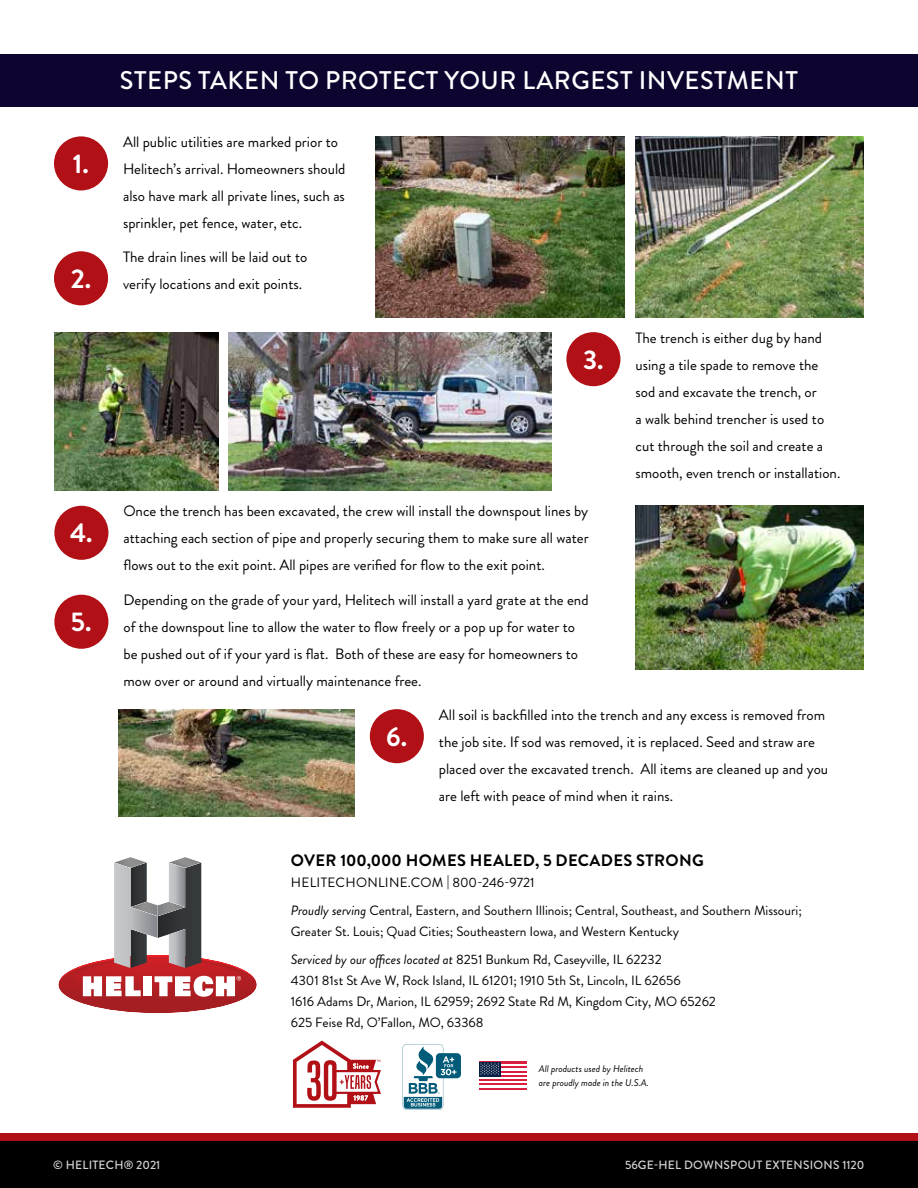
<style>
.page{position:relative;width:918px;height:1188px;background:#fff}
.page>*{position:absolute;margin:0;border:0;box-sizing:border-box;transform-origin:0 0}
.t1{font:700 27px "Brandon Grotesque";color:#fff}
.t2{font:500 25.5px "Brandon Grotesque";letter-spacing:.02em;color:#fff}
.t3{font:700 16.5px "Brandon Grotesque";letter-spacing:.02em;color:#000}
.t4{font:15px/27px "Brandon Grotesque";color:#000}
.t5{font:13.5px/27.8px "Brandon Grotesque";color:#000}
.t6{font:500 12px "Brandon Grotesque";letter-spacing:.02em;color:#d1d3d4}
.t7{font:italic 9.75px/13.5px "Brandon Grotesque";color:#000}
.s1{font-weight:700;font-size:27px;color:#fff}
.s2{font-style:italic}
</style>
<div class="page">
<svg style="left:58px;top:857px;width:199px;height:156px"></svg>
<hr style="left:479px;top:1087px;width:48px;height:2px;background:#da1e3f">
<hr style="left:479px;top:1083px;width:48px;height:2px;background:#da1e3f">
<hr style="left:479px;top:1079px;width:48px;height:2px;background:#da1e3f">
<hr style="left:479px;top:1074px;width:48px;height:3px;background:#da1e3f">
<hr style="left:479px;top:1070px;width:48px;height:2px;background:#da1e3f">
<hr style="left:479px;top:1066px;width:48px;height:2px;background:#da1e3f">
<hr style="left:479px;top:1062px;width:48px;height:2px;background:#da1e3f">
<div style="left:479px;top:1062px;width:22px;height:15px;background:#091f44"></div>
<svg style="left:480px;top:1063px;width:19px;height:12px"></svg>
<svg style="left:293px;top:1041px;width:88px;height:67px"></svg>
<svg style="left:402px;top:1044px;width:59px;height:66px"></svg>
<div style="left:0;top:1135px;width:918px;height:53px;background:#000"></div>
<div style="left:0;top:1134px;width:918px;height:7px;background:#b11116"></div>
<div style="left:54px;top:136px;width:54px;height:54px;background:#b11116;border-radius:50%"></div>
<div style="left:0;top:54px;width:918px;height:52px;background:#0d052f"></div>
<img style="left:376px;top:136px;width:249px;height:181px">
<div style="left:54px;top:251px;width:54px;height:54px;background:#b11116;border-radius:50%"></div>
<img style="left:636px;top:136px;width:228px;height:181px">
<div style="left:566px;top:332px;width:54px;height:54px;background:#b11116;border-radius:50%"></div>
<img style="left:229px;top:332px;width:322px;height:159px">
<img style="left:54px;top:332px;width:164px;height:159px">
<div style="left:54px;top:506px;width:54px;height:54px;background:#b11116;border-radius:50%"></div>
<div style="left:54px;top:595px;width:54px;height:54px;background:#b11116;border-radius:50%"></div>
<div style="left:370px;top:709px;width:54px;height:54px;background:#b11116;border-radius:50%"></div>
<img style="left:636px;top:506px;width:228px;height:163px">
<img style="left:119px;top:709px;width:236px;height:107px">
<h1 class="t1" style="left:73px;top:154px;width:17px">1.</h1>
<h2 class="t2" style="left:120px;top:67px;width:679px">STEPS TAKEN TO PROTECT YOUR LARGEST INVESTMENT</h2>
<p class="t4" style="left:123px;top:129px;width:224px">All public utilities are marked prior to Helitech’s arrival. Homeowners should also have mark all private lines, such as sprinkler, pet fence, water, etc.</p>
<p class="t4" style="left:123px;top:244px;width:186px">The drain lines will be laid out to</p>
<p class="t4" style="left:71px;top:271px;width:233px"><span class="s1">2.</span> verify locations and exit points.</p>
<h1 class="t1" style="left:583px;top:349px;width:22px">3.</h1>
<h1 class="t1" style="left:70px;top:523px;width:24px">4.</h1>
<h1 class="t1" style="left:71px;top:612px;width:22px">5.</h1>
<p class="t4" style="left:123px;top:498px;width:467px;text-align:justify">Once the trench has been excavated, the crew will install the downspout lines by attaching each section of pipe and properly securing them to make sure all water flows out to the exit point. All pipes are verified for flow to the exit point.</p>
<p class="t4" style="left:123px;top:587px;width:467px">Depending on the grade of your yard, Helitech will install a yard grate at the end of the downspout line to allow the water to flow freely or a pop up for water to be pushed out of if your yard is flat. Both of these are easy for homeowners to mow over or around and virtually maintenance free.</p>
<p class="t4" style="left:635px;top:325px;width:206px">The trench is either dug by hand using a tile spade to remove the sod and excavate the trench, or<br>a walk behind trencher is used to cut through the soil and create a smooth, even trench or installation.</p>
<h1 class="t1" style="left:386px;top:726px;width:22px">6.</h1>
<p class="t4" style="left:439px;top:702px;width:391px">All soil is backfilled into the trench and any excess is removed from the job site. If sod was removed, it is replaced. Seed and straw are placed over the excavated trench. All items are cleaned up and you are left with peace of mind when it rains.</p>
<p class="t3" style="left:291px;top:854px;width:415px">OVER 100,000 HOMES HEALED, 5 DECADES STRONG</p>
<p class="t5" style="left:291px;top:869px;width:513px">HELITECHONLINE.COM | 800-246-9721<br><span class="s2">Proudly serving</span> Central, Eastern, and Southern Illinois; Central, Southeast, and Southern Missouri;</p>
<p class="t5" style="left:291px;top:918px;width:390px">Greater St. Louis; Quad Cities; Southeastern Iowa, and Western Kentucky<br><span class="s2">Serviced by our offices located at</span> 8251 Bunkum Rd, Caseyville, IL 62232</p>
<p class="t5" style="left:291px;top:970px;width:427px;line-height:21px">4301 81st St Ave W, Rock Island, IL 61201; 1910 5th St, Lincoln, IL 62656<br>1616 Adams Dr, Marion, IL 62959; 2692 State Rd M, Kingdom City, MO 65262<br>625 Feise Rd, O’Fallon, MO, 63368</p>
<p class="t7" style="left:539px;top:1063px;width:111px">All products used by Helitech are proudly made in the U.S.A.</p>
<p class="t6" style="left:53px;top:1158px;width:109px">© HELITECH® 2021</p>
<p class="t6" style="left:625px;top:1158px;width:241px">56GE-HEL DOWNSPOUT EXTENSIONS 1120</p>
</div>
